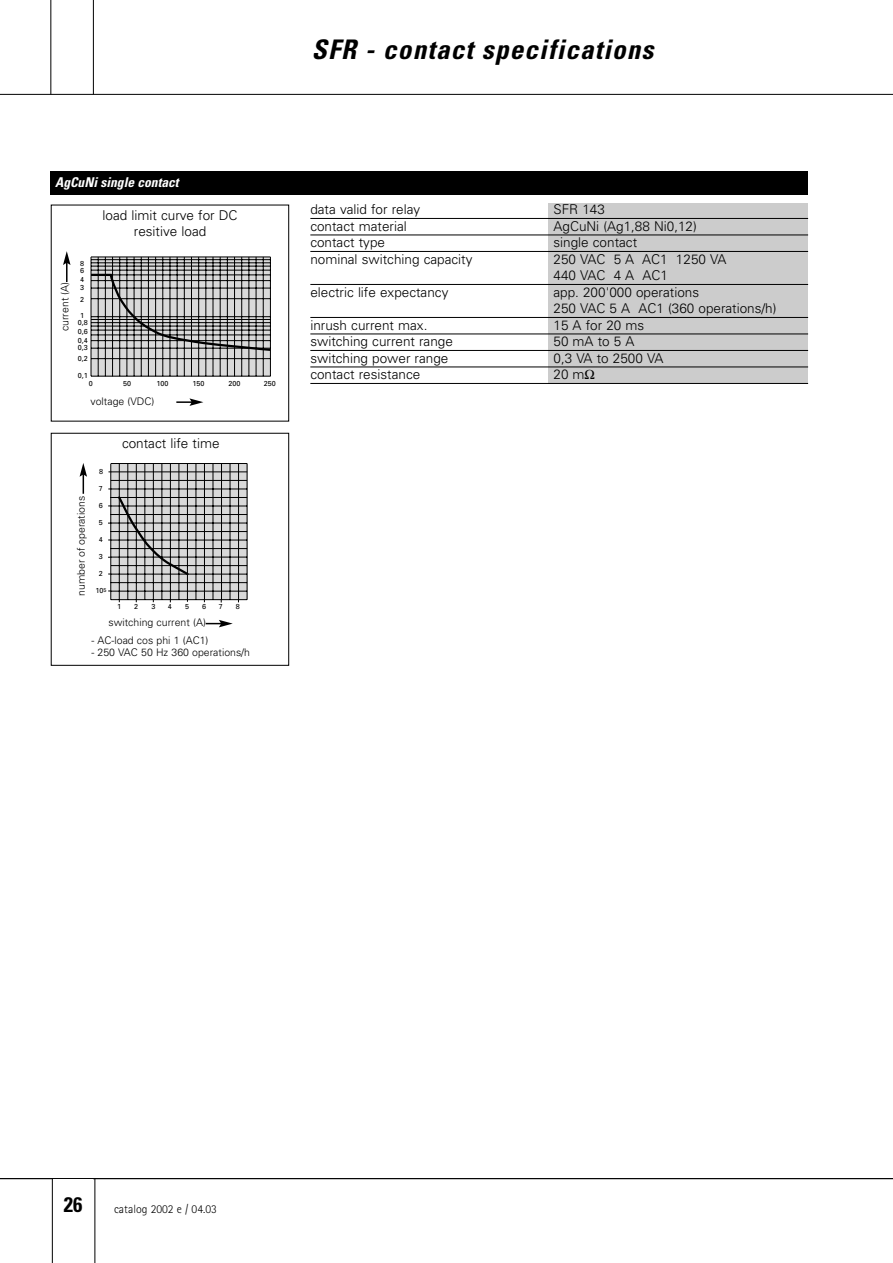
<style>
.page{position:relative;width:893px;height:1263px;background:#fff}
.page>*{position:absolute;margin:0;border:0;box-sizing:border-box;transform-origin:0 0}
.t1{font:italic 700 condensed 27px "Univers";letter-spacing:.045em;color:#000}
.t2{font:700 condensed 21px "Univers";color:#000}
.t3{font:300 13.5px/16.5px "Univers";color:#000}
.t4{font:italic 700 condensed 13.5px "Univers";color:#fff}
.t5{font:300 12px "AT Rotis Sans Serif";color:#000}
.t6{font:300 10.5px "Univers";color:#000}
.t7{font:7.2px/8.9px "Univers";color:#000}
</style>
<div class="page">
<hr style="left:51px;top:0;width:1px;height:94px;background:#000">
<hr style="left:93px;top:0;width:1px;height:94px;background:#000">
<hr style="left:0;top:94px;width:892px;height:1px;background:#000">
<hr style="left:0;top:1178px;width:892px;height:1px;background:#000">
<hr style="left:95px;top:1179px;width:1px;height:84px;background:#000">
<div style="left:548px;top:203px;width:260px;height:181px;background:#ccc"></div>
<hr style="left:310px;top:218px;width:498px;height:1px;background:#000">
<hr style="left:310px;top:235px;width:498px;height:1px;background:#000">
<hr style="left:310px;top:251px;width:498px;height:1px;background:#000">
<hr style="left:310px;top:284px;width:498px;height:1px;background:#000">
<hr style="left:310px;top:317px;width:498px;height:1px;background:#000">
<hr style="left:310px;top:334px;width:498px;height:1px;background:#000">
<hr style="left:310px;top:350px;width:498px;height:1px;background:#000">
<hr style="left:310px;top:367px;width:498px;height:1px;background:#000">
<hr style="left:310px;top:383px;width:498px;height:1px;background:#000">
<div style="left:51px;top:171px;width:757px;height:23px;background:#000"></div>
<svg style="left:92px;top:258px;width:178px;height:118px;background:#c2c2c2"></svg>
<hr style="left:91px;top:376px;width:179px;height:1px;background:#000">
<hr style="left:91px;top:257px;width:1px;height:119px;background:#000">
<hr style="left:91px;top:270px;width:179px;height:1px;background:#000">
<hr style="left:91px;top:266px;width:179px;height:1px;background:#000">
<hr style="left:91px;top:263px;width:179px;height:1px;background:#000">
<hr style="left:91px;top:259px;width:179px;height:1px;background:#000">
<hr style="left:98px;top:257px;width:1px;height:119px;background:#000">
<hr style="left:105px;top:257px;width:1px;height:119px;background:#000">
<hr style="left:112px;top:257px;width:1px;height:119px;background:#000">
<hr style="left:119px;top:257px;width:1px;height:119px;background:#000">
<hr style="left:127px;top:257px;width:1px;height:119px;background:#000">
<hr style="left:134px;top:257px;width:1px;height:119px;background:#000">
<hr style="left:141px;top:257px;width:1px;height:119px;background:#000">
<hr style="left:148px;top:257px;width:1px;height:119px;background:#000">
<hr style="left:155px;top:257px;width:1px;height:119px;background:#000">
<hr style="left:162px;top:257px;width:1px;height:119px;background:#000">
<hr style="left:170px;top:257px;width:1px;height:119px;background:#000">
<hr style="left:177px;top:257px;width:1px;height:119px;background:#000">
<hr style="left:184px;top:257px;width:1px;height:119px;background:#000">
<hr style="left:91px;top:358px;width:179px;height:1px;background:#000">
<hr style="left:213px;top:257px;width:1px;height:119px;background:#000">
<hr style="left:220px;top:257px;width:1px;height:119px;background:#000">
<hr style="left:227px;top:257px;width:1px;height:119px;background:#000">
<hr style="left:234px;top:257px;width:1px;height:119px;background:#000">
<hr style="left:241px;top:257px;width:1px;height:119px;background:#000">
<hr style="left:249px;top:257px;width:1px;height:119px;background:#000">
<hr style="left:256px;top:257px;width:1px;height:119px;background:#000">
<hr style="left:263px;top:257px;width:1px;height:119px;background:#000">
<hr style="left:270px;top:257px;width:1px;height:119px;background:#000">
<hr style="left:205px;top:257px;width:1px;height:119px;background:#000">
<hr style="left:198px;top:257px;width:1px;height:119px;background:#000">
<hr style="left:191px;top:257px;width:1px;height:119px;background:#000">
<svg style="left:90px;top:273px;width:181px;height:79px;background:#969696"></svg>
<hr style="left:91px;top:257px;width:179px;height:1px;background:#000">
<svg style="left:63px;top:251px;width:7px;height:31px"></svg>
<svg style="left:176px;top:398px;width:27px;height:8px"></svg>
<svg style="left:111px;top:464px;width:136px;height:135px;background:#c8c8c8"></svg>
<hr style="left:111px;top:599px;width:136px;height:1px;background:#000">
<hr style="left:111px;top:591px;width:136px;height:1px;background:#000">
<hr style="left:111px;top:582px;width:136px;height:1px;background:#000">
<hr style="left:111px;top:574px;width:136px;height:1px;background:#000">
<hr style="left:111px;top:565px;width:136px;height:1px;background:#000">
<hr style="left:111px;top:557px;width:136px;height:1px;background:#000">
<hr style="left:111px;top:548px;width:136px;height:1px;background:#000">
<hr style="left:111px;top:540px;width:136px;height:1px;background:#000">
<hr style="left:111px;top:531px;width:136px;height:1px;background:#000">
<hr style="left:111px;top:523px;width:136px;height:1px;background:#000">
<hr style="left:111px;top:514px;width:136px;height:1px;background:#000">
<hr style="left:111px;top:506px;width:136px;height:1px;background:#000">
<hr style="left:111px;top:497px;width:136px;height:1px;background:#000">
<hr style="left:111px;top:489px;width:136px;height:1px;background:#000">
<hr style="left:110px;top:464px;width:1px;height:136px;background:#000">
<hr style="left:119px;top:464px;width:1px;height:136px;background:#000">
<hr style="left:127px;top:464px;width:1px;height:136px;background:#000">
<hr style="left:136px;top:464px;width:1px;height:136px;background:#000">
<hr style="left:145px;top:464px;width:1px;height:136px;background:#000">
<hr style="left:153px;top:464px;width:1px;height:136px;background:#000">
<hr style="left:162px;top:464px;width:1px;height:136px;background:#000">
<hr style="left:170px;top:464px;width:1px;height:136px;background:#000">
<hr style="left:179px;top:464px;width:1px;height:136px;background:#000">
<hr style="left:187px;top:464px;width:1px;height:136px;background:#000">
<hr style="left:196px;top:464px;width:1px;height:136px;background:#000">
<hr style="left:204px;top:464px;width:1px;height:136px;background:#000">
<hr style="left:213px;top:464px;width:1px;height:136px;background:#000">
<hr style="left:221px;top:464px;width:1px;height:136px;background:#000">
<hr style="left:230px;top:464px;width:1px;height:136px;background:#000">
<hr style="left:238px;top:464px;width:1px;height:136px;background:#000">
<hr style="left:247px;top:464px;width:1px;height:136px;background:#000">
<hr style="left:111px;top:463px;width:136px;height:1px;background:#000">
<hr style="left:111px;top:472px;width:136px;height:1px;background:#000">
<hr style="left:111px;top:480px;width:136px;height:1px;background:#000">
<svg style="left:108px;top:489px;width:82px;height:87px;background:#a1a1a1"></svg>
<div style="left:51px;top:433px;width:238px;height:233px;border:1px solid #000"></div>
<svg style="left:80px;top:463px;width:7px;height:31px"></svg>
<svg style="left:206px;top:620px;width:27px;height:7px"></svg>
<hr style="left:52px;top:1179px;width:1px;height:84px;background:#000">
<h1 class="t1" style="left:312px;top:40px;width:343px">SFR - contact specifications</h1>
<p class="t4" style="left:55px;top:177px;width:125px">AgCuNi single contact</p>
<p class="t3" style="left:103px;top:209px;width:136px;text-align:center">load limit curve for DC resitive load</p>
<p class="t6" style="left:61px;top:331px;width:51px;rotate:-90deg">current (A)</p>
<p class="t7" style="left:80px;top:259px;width:6px">8</p>
<p class="t7" style="left:80px;top:267px;width:6px">6</p>
<p class="t7" style="left:80px;top:276px;width:6px">4</p>
<p class="t7" style="left:80px;top:284px;width:6px">3</p>
<p class="t7" style="left:80px;top:295px;width:6px">2</p>
<p class="t7" style="left:80px;top:312px;width:6px">1</p>
<p class="t7" style="left:78px;top:319px;width:12px">0,8</p>
<p class="t7" style="left:78px;top:327px;width:12px">0,6<br>0,4</p>
<p class="t7" style="left:78px;top:372px;width:12px">0,1</p>
<p class="t7" style="left:78px;top:343px;width:12px;line-height:10.4px">0,3<br>0,2</p>
<p class="t7" style="left:89px;top:379px;width:6px">0</p>
<p class="t7" style="left:123px;top:379px;width:10px">50</p>
<p class="t7" style="left:157px;top:379px;width:14px">100</p>
<p class="t7" style="left:192px;top:379px;width:14px">150</p>
<p class="t7" style="left:228px;top:379px;width:14px">200</p>
<p class="t7" style="left:264px;top:379px;width:14px">250</p>
<p class="t6" style="left:90px;top:397px;width:65px">voltage (VDC)</p>
<p class="t7" style="left:99px;top:467px;width:6px">8</p>
<p class="t7" style="left:99px;top:485px;width:6px">7</p>
<p class="t3" style="left:122px;top:437px;width:99px">contact life time</p>
<p class="t6" style="left:77px;top:596px;width:102px;rotate:-90deg">number of operations</p>
<p class="t7" style="left:99px;top:501px;width:6px">6</p>
<p class="t7" style="left:99px;top:519px;width:6px">5</p>
<p class="t7" style="left:99px;top:536px;width:6px">4</p>
<p class="t7" style="left:99px;top:553px;width:6px">3</p>
<p class="t7" style="left:99px;top:569px;width:6px">2</p>
<p class="t7" style="left:96px;top:587px;width:13px">10<sup>5</sup></p>
<p class="t7" style="left:117px;top:603px;width:6px">1</p>
<p class="t7" style="left:134px;top:603px;width:6px">2</p>
<p class="t7" style="left:152px;top:603px;width:6px">3</p>
<p class="t7" style="left:168px;top:603px;width:6px">4</p>
<p class="t7" style="left:185px;top:603px;width:6px">5</p>
<p class="t7" style="left:202px;top:603px;width:6px">6</p>
<p class="t7" style="left:219px;top:603px;width:6px">7</p>
<p class="t7" style="left:236px;top:603px;width:6px">8</p>
<p class="t6" style="left:108px;top:619px;width:99px">switching current (A)</p>
<p class="t6" style="left:91px;top:636px;width:118px">- AC-load cos phi 1 (AC1)</p>
<p class="t6" style="left:91px;top:649px;width:160px">- 250 VAC 50 Hz 360 operations/h</p>
<p class="t3" style="left:310px;top:203px;width:111px">data valid for relay</p>
<p class="t3" style="left:553px;top:203px;width:53px">SFR 143</p>
<p class="t3" style="left:310px;top:219px;width:98px">contact material</p>
<p class="t3" style="left:553px;top:219px;width:145px">AgCuNi (Ag1,88 Ni0,12)</p>
<p class="t3" style="left:310px;top:236px;width:76px">contact type</p>
<p class="t3" style="left:553px;top:236px;width:85px">single contact</p>
<p class="t3" style="left:310px;top:252px;width:163px">nominal switching capacity</p>
<p class="t3" style="left:553px;top:252px;width:174px">250 VAC 5 A AC1 1250 VA<br>440 VAC 4 A AC1</p>
<p class="t3" style="left:310px;top:285px;width:139px">electric life expectancy</p>
<p class="t3" style="left:553px;top:285px;width:224px">app. 200'000 operations<br>250 VAC 5 A AC1 (360 operations/h)</p>
<p class="t3" style="left:310px;top:318px;width:119px">inrush current max.</p>
<p class="t3" style="left:553px;top:318px;width:92px">15 A for 20 ms</p>
<p class="t3" style="left:310px;top:335px;width:144px">switching current range</p>
<p class="t3" style="left:553px;top:335px;width:83px">50 mA to 5 A</p>
<p class="t3" style="left:310px;top:351px;width:140px">switching power range</p>
<p class="t3" style="left:553px;top:351px;width:111px">0,3 VA to 2500 VA</p>
<p class="t3" style="left:310px;top:368px;width:111px">contact resistance</p>
<p class="t3" style="left:553px;top:368px;width:33px">20 m</p>
<h2 class="t2" style="left:64px;top:1197px;width:20px">26</h2>
<p class="t5" style="left:114px;top:1204px;width:104px">catalog 2002 e / 04.03</p>
</div>
